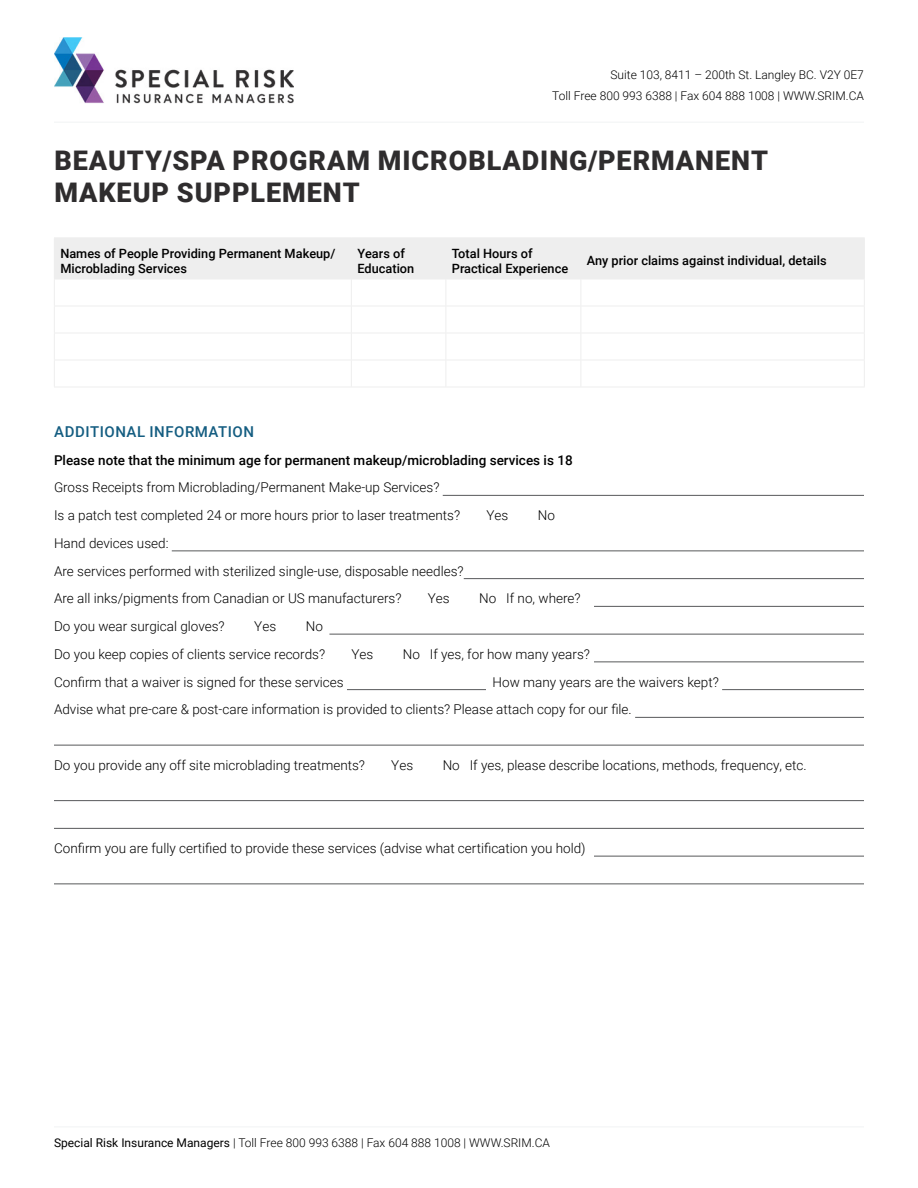
<style>
.page{position:relative;width:918px;height:1188px;background:#fff}
.page>*{position:absolute;margin:0;border:0;box-sizing:border-box;transform-origin:0 0}
.t1{font:900 27px/31.5px "Roboto";letter-spacing:.035em;color:#2f2d2e}
.t2{font:500 15px "Roboto";letter-spacing:.035em;color:#145d81}
.t3{font:300 13.5px/27.8px "Roboto";color:#000}
.t4{font:500 13.5px "Roboto";color:#000}
.t5{font:500 12.75px/15px "Roboto";color:#000}
.t6{font:300 12px/21px "Roboto";color:#000;text-align:right}
.s1{font-weight:400}
</style>
<div class="page">
<hr style="left:54px;top:1126px;width:810px;height:1px;background:#f1f3f4">
<hr style="left:54px;top:122px;width:810px;height:1px;background:#f1f3f4">
<hr style="left:443px;top:495px;width:421px;height:1px;background:#58595b">
<hr style="left:172px;top:551px;width:692px;height:1px;background:#58595b">
<hr style="left:464px;top:578px;width:400px;height:1px;background:#58595b">
<hr style="left:594px;top:606px;width:270px;height:1px;background:#58595b">
<hr style="left:329px;top:634px;width:535px;height:1px;background:#58595b">
<hr style="left:594px;top:662px;width:270px;height:1px;background:#58595b">
<hr style="left:347px;top:689px;width:139px;height:1px;background:#58595b">
<hr style="left:722px;top:689px;width:142px;height:1px;background:#58595b">
<hr style="left:635px;top:717px;width:229px;height:1px;background:#58595b">
<hr style="left:54px;top:745px;width:810px;height:1px;background:#58595b">
<hr style="left:54px;top:800px;width:810px;height:1px;background:#58595b">
<hr style="left:54px;top:828px;width:810px;height:1px;background:#58595b">
<hr style="left:594px;top:856px;width:270px;height:1px;background:#58595b">
<hr style="left:54px;top:884px;width:810px;height:1px;background:#58595b">
<svg style="left:54px;top:238px;width:811px;height:149px"></svg>
<hr style="left:54px;top:387px;width:297px;height:1px;background:#eee">
<hr style="left:351px;top:387px;width:95px;height:1px;background:#eee">
<hr style="left:446px;top:387px;width:135px;height:1px;background:#eee">
<hr style="left:581px;top:387px;width:284px;height:1px;background:#eee">
<img style="left:54px;top:38px;width:240px;height:66px">
<p class="t6" style="left:552px;top:64px;width:313px">Suite 103, 8411 – 200th St. Langley BC. V2Y 0E7<br>Toll Free 800 993 6388 | Fax 604 888 1008 | WWW.SRIM.CA</p>
<h1 class="t1" style="left:54px;top:144px;width:715px">BEAUTY/SPA PROGRAM MICROBLADING/PERMANENT<br>MAKEUP SUPPLEMENT</h1>
<p class="t5" style="left:60px;top:245px;width:277px">Names of People Providing Permanent Makeup/<br>Microblading Services</p>
<p class="t5" style="left:357px;top:245px;width:58px">Years of<br>Education</p>
<p class="t5" style="left:452px;top:245px;width:118px">Total Hours of<br>Practical Experience</p>
<p class="t5" style="left:587px;top:252px;width:241px">Any prior claims against individual, details</p>
<p class="t2" style="left:54px;top:421px;width:201px">ADDITIONAL INFORMATION</p>
<p class="t4" style="left:54px;top:450px;width:520px">Please note that the minimum age for permanent makeup/microblading services is 18</p>
<p class="t3" style="left:54px;top:473px;width:408px">Gross Receipts from Microblading/Permanent Make-up Services?<br>Is a patch test completed 24 or more hours prior to laser treatments?</p>
<p class="t3" style="left:486px;top:501px;width:23px">Yes</p>
<p class="t3" style="left:538px;top:501px;width:19px">No</p>
<p class="t3" style="left:54px;top:529px;width:411px">Hand devices used:<br>Are services performed with sterilized single-use, disposable needles?<br>Are all inks/pigments from Canadian or US manufacturers?</p>
<p class="t3" style="left:428px;top:584px;width:23px">Yes</p>
<p class="t3" style="left:479px;top:584px;width:103px">No If no, where?</p>
<p class="t3" style="left:54px;top:612px;width:172px">Do you wear surgical gloves?</p>
<p class="t3" style="left:254px;top:612px;width:23px">Yes</p>
<p class="t3" style="left:54px;top:612px;width:273px;text-align:right">No<br>Do you keep copies of clients service records?</p>
<p class="t3" style="left:351px;top:640px;width:23px">Yes</p>
<p class="t3" style="left:403px;top:640px;width:189px">No If yes, for how many years?</p>
<p class="t3" style="left:54px;top:667px;width:291px">Confirm that a waiver is signed for these services</p>
<p class="t3" style="left:54px;top:667px;width:666px;text-indent:439px">How many years are the waivers kept?<br>Advise what pre-care &amp; post-care information is provided to clients? Please attach copy for our file.</p>
<p class="t3" style="left:54px;top:751px;width:312px">Do you provide any off site microblading treatments?</p>
<p class="t3" style="left:391px;top:751px;width:23px">Yes</p>
<p class="t3" style="left:443px;top:751px;width:366px">No If yes, please describe locations, methods, frequency, etc.</p>
<p class="t3" style="left:54px;top:834px;width:533px">Confirm you are fully certified to provide these services (advise what certification you hold)</p>
<p class="t6" style="left:54px;top:1131px;width:498px"><span class="s1">Special Risk Insurance Managers</span> | Toll Free 800 993 6388 | Fax 604 888 1008 | WWW.SRIM.CA</p>
</div>
